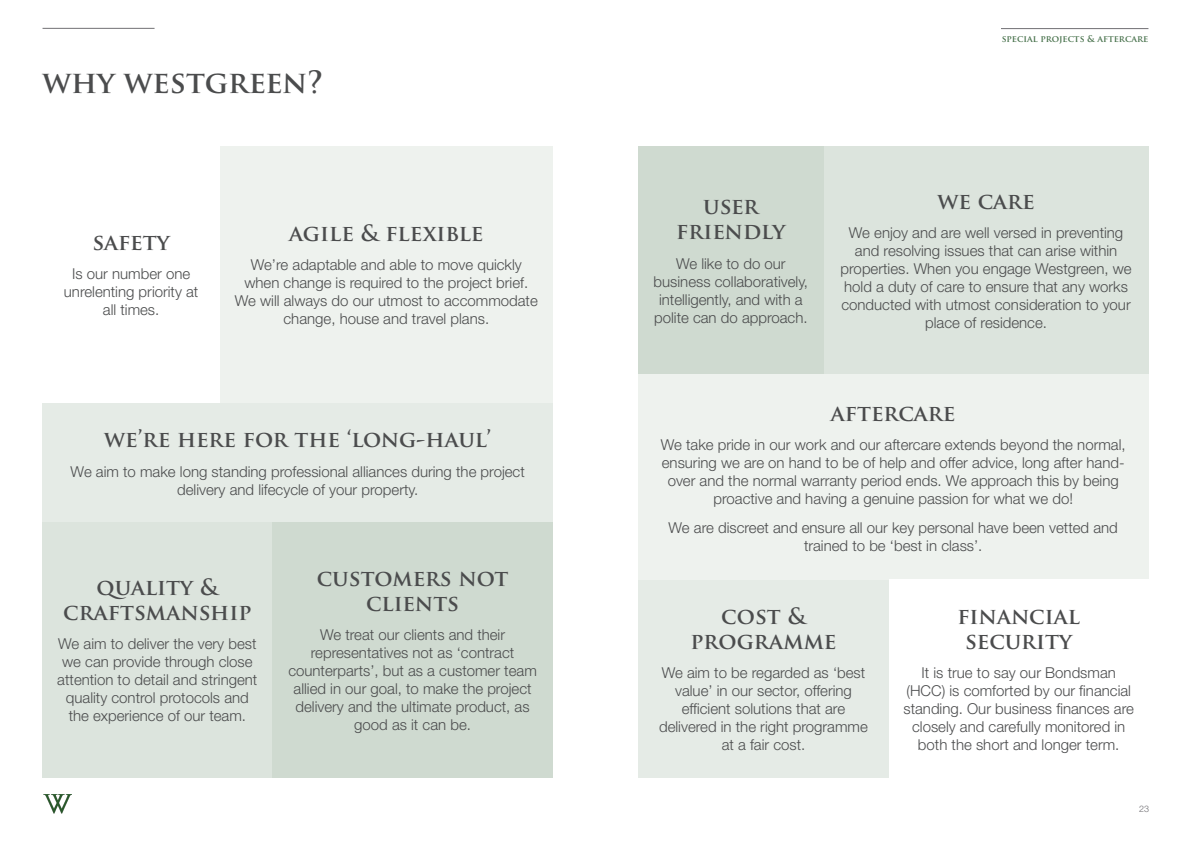
<style>
.page{position:relative;width:1191px;height:842px;background:#fff}
.page>*{position:absolute;margin:0;border:0;box-sizing:border-box;transform-origin:0 0}
.Headline{font:700 30px "Trajan Pro";color:#4b4c4d}
.t1{font:700 22px/25px "Trajan Pro";color:#4b4c4d;text-align:center}
.t2{font:300 15px/18px "Helvetica Neue LT Std";color:#4b4c4d;text-align:center}
.t3{font:700 9px "Trajan Pro";color:#47714b}
.t4{font:300 9px "Helvetica Neue LT Std";color:#717074}
</style>
<div class="page">
<hr style="left:43px;top:28px;width:112px;height:1px;background:#717074">
<img style="left:43px;top:794px;width:29px;height:19px">
<hr style="left:1001px;top:28px;width:147px;height:1px;background:#717074">
<div style="left:272px;top:522px;width:281px;height:256px;background:#cfdad0"></div>
<div style="left:43px;top:522px;width:229px;height:256px;background:#dce4dd"></div>
<div style="left:43px;top:403px;width:510px;height:119px;background:#e5ebe6"></div>
<div style="left:220px;top:146px;width:333px;height:256px;background:#eef2ee"></div>
<div style="left:638px;top:374px;width:510px;height:206px;background:#eef2ee"></div>
<div style="left:823px;top:146px;width:325px;height:228px;background:#dce4dd"></div>
<div style="left:638px;top:580px;width:251px;height:197px;background:#e5ebe6"></div>
<div style="left:638px;top:146px;width:185px;height:228px;background:#cfdad0"></div>
<p class="Headline" style="left:43px;top:64px;width:282px">WHY WESTGREEN?</p>
<p class="t1" style="left:92px;top:230px;width:79px">SAFETY</p>
<p class="t2" style="left:64px;top:265px;width:136px">Is our number one unrelenting priority at all times.</p>
<p class="t1" style="left:289px;top:221px;width:196px">AGILE &amp; FLEXIBLE</p>
<p class="t2" style="left:235px;top:256px;width:304px">We’re adaptable and able to move quickly when change is required to the project brief.<br>We will always do our utmost to accommodate change, house and travel plans.</p>
<p class="t1" style="left:104px;top:427px;width:389px">WE’RE HERE FOR THE ‘LONG-HAUL’</p>
<p class="t2" style="left:71px;top:462px;width:456px">We aim to make long standing professional alliances during the project delivery and lifecycle of your property.</p>
<p class="t1" style="left:63px;top:575px;width:190px">QUALITY &amp;<br>CRAFTSMANSHIP</p>
<p class="t2" style="left:57px;top:634px;width:202px">We aim to deliver the very best we can provide through close attention to detail and stringent quality control protocols and the experience of our team.</p>
<p class="t1" style="left:317px;top:566px;width:193px">CUSTOMERS NOT<br>CLIENTS</p>
<p class="t2" style="left:288px;top:625px;width:250px">We treat our clients and their representatives not as ‘contract counterparts’, but as a customer team allied in our goal, to make the project delivery and the ultimate product, as good as it can be.</p>
<p class="t3" style="left:1001px;top:33px;width:148px">SPECIAL PROJECTS &amp; AFTERCARE</p>
<p class="t1" style="left:676px;top:194px;width:111px">USER<br>FRIENDLY</p>
<p class="t2" style="left:653px;top:254px;width:156px">We like to do our business collaboratively, intelligently, and with a polite can do approach.</p>
<p class="t1" style="left:937px;top:188px;width:99px">WE CARE</p>
<p class="t2" style="left:840px;top:223px;width:292px">We enjoy and are well versed in preventing and resolving issues that can arise within properties. When you engage Westgreen, we hold a duty of care to ensure that any works conducted with utmost consideration to your place of residence.</p>
<p class="t1" style="left:831px;top:400px;width:126px">AFTERCARE</p>
<p class="t2" style="left:661px;top:435px;width:466px">We take pride in our work and our aftercare extends beyond the normal, ensuring we are on hand to be of help and offer advice, long after hand&shy;over and the normal warranty period ends. We approach this by being proactive and having a genuine passion for what we do!</p>
<p class="t2" style="left:668px;top:518px;width:451px">We are discreet and ensure all our key personal have been vetted and trained to be ‘best in class’.</p>
<p class="t1" style="left:690px;top:603px;width:148px">COST &amp;<br>PROGRAMME</p>
<p class="t2" style="left:659px;top:663px;width:210px">We aim to be regarded as ‘best value’ in our sector, offering efficient solutions that are delivered in the right programme at a fair cost.</p>
<p class="t1" style="left:957px;top:604px;width:124px">FINANCIAL<br>SECURITY</p>
<p class="t2" style="left:903px;top:663px;width:232px">It is true to say our Bondsman (HCC) is comforted by our financial standing. Our business finances are closely and carefully monitored in both the short and longer term.</p>
<p class="t4" style="left:1139px;top:804px;width:12px">23</p>
</div>
